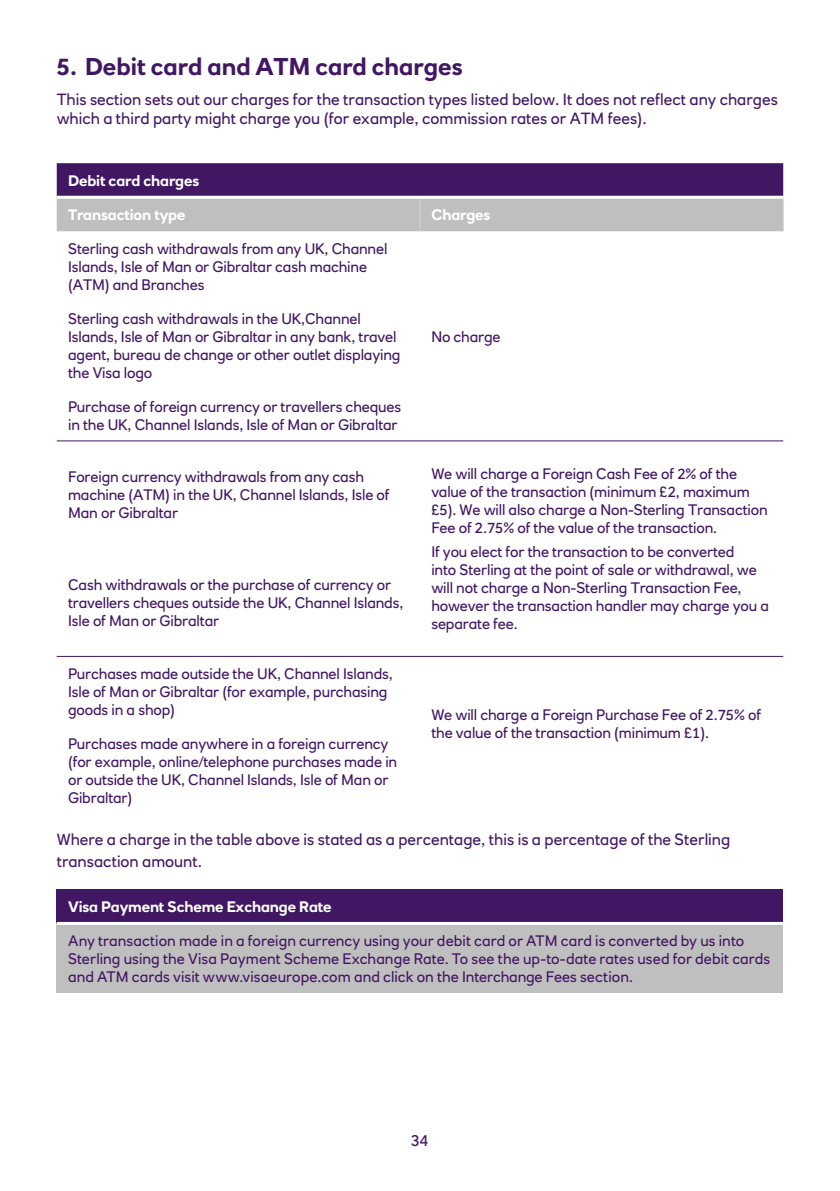
<style>
.page{position:relative;width:840px;height:1191px;background:#fff}
.page>*{position:absolute;margin:0;border:0;box-sizing:border-box;transform-origin:0 0}
.t1{font:700 24px "RN House Sans";color:#411663}
.t2{font:16px/19px "RN House Sans";color:#411663}
.t3{font:15px/18px "RN House Sans";letter-spacing:-.01em;color:#411663}
.t4{font:700 15px "RN House Sans";letter-spacing:-.01em;color:#fff}
</style>
<div class="page">
<svg style="left:57px;top:163px;width:725px;height:68px;background:#806a91"></svg>
<hr style="left:419px;top:199px;width:1px;height:32px;background:#d1d3d4">
<hr style="left:782px;top:199px;width:1px;height:32px;background:#d1d3d4">
<hr style="left:57px;top:196px;width:363px;height:3px;background:#fff">
<hr style="left:420px;top:196px;width:363px;height:3px;background:#fff">
<hr style="left:57px;top:440px;width:363px;height:1px;background:#411663">
<hr style="left:420px;top:440px;width:362px;height:1px;background:#411663">
<hr style="left:57px;top:656px;width:363px;height:1px;background:#411663">
<hr style="left:420px;top:656px;width:362px;height:1px;background:#411663">
<div style="left:57px;top:889px;width:725px;height:34px;background:#411663"></div>
<div style="left:57px;top:923px;width:725px;height:70px;background:#c0bfbf"></div>
<hr style="left:57px;top:922px;width:725px;height:3px;background:#fff">
<h1 class="t1" style="left:57px;top:51px;width:407px">5. Debit card and ATM card charges</h1>
<p class="t2" style="left:57px;top:90px;width:722px">This section sets out our charges for the transaction types listed below. It does not reflect any charges which a third party might charge you (for example, commission rates or ATM fees).</p>
<p class="t4" style="left:68px;top:171px;width:133px">Debit card charges</p>
<p class="t4" style="left:68px;top:205px;width:119px">Transaction type</p>
<p class="t4" style="left:431px;top:205px;width:61px">Charges</p>
<p class="t3" style="left:68px;top:239px;width:321px">Sterling cash withdrawals from any UK, Channel<br>Islands, Isle of Man or Gibraltar cash machine (ATM) and Branches</p>
<p class="t3" style="left:431px;top:327px;width:71px">No charge</p>
<p class="t3" style="left:68px;top:309px;width:334px">Sterling cash withdrawals in the UK,Channel Islands, Isle of Man or Gibraltar in any bank, travel agent, bureau de change or other outlet displaying the Visa logo</p>
<p class="t3" style="left:68px;top:397px;width:334px">Purchase of foreign currency or travellers cheques in the UK, Channel Islands, Isle of Man or Gibraltar</p>
<p class="t3" style="left:68px;top:468px;width:323px">Foreign currency withdrawals from any cash machine (ATM) in the UK, Channel Islands, Isle of<br>Man or Gibraltar</p>
<p class="t3" style="left:431px;top:465px;width:338px">We will charge a Foreign Cash Fee of 2% of the value of the transaction (minimum £2, maximum £5). We will also charge a Non-Sterling Transaction Fee of 2.75% of the value of the transaction.</p>
<p class="t3" style="left:431px;top:543px;width:339px">If you elect for the transaction to be converted<br>into Sterling at the point of sale or withdrawal, we will not charge a Non-Sterling Transaction Fee, however the transaction handler may charge you a separate fee.</p>
<p class="t3" style="left:68px;top:576px;width:336px">Cash withdrawals or the purchase of currency or travellers cheques outside the UK, Channel Islands,<br>Isle of Man or Gibraltar</p>
<p class="t3" style="left:68px;top:664px;width:326px">Purchases made outside the UK, Channel Islands,<br>Isle of Man or Gibraltar (for example, purchasing goods in a shop)</p>
<p class="t3" style="left:431px;top:705px;width:331px">We will charge a Foreign Purchase Fee of 2.75% of the value of the transaction (minimum £1).</p>
<p class="t3" style="left:68px;top:734px;width:330px">Purchases made anywhere in a foreign currency (for example, online/telephone purchases made in or outside the UK, Channel Islands, Isle of Man or Gibraltar)</p>
<p class="t2" style="left:57px;top:827px;width:674px;line-height:22px">Where a charge in the table above is stated as a percentage, this is a percentage of the Sterling transaction amount.</p>
<p class="t4" style="left:68px;top:897px;width:265px">Visa Payment Scheme Exchange Rate</p>
<p class="t3" style="left:68px;top:931px;width:703px">Any transaction made in a foreign currency using your debit card or ATM card is converted by us into<br>Sterling using the Visa Payment Scheme Exchange Rate. To see the up-to-date rates used for debit cards and ATM cards visit www.visaeurope.com and click on the Interchange Fees section.</p>
<p class="t2" style="left:411px;top:1131px;width:19px">34</p>
</div>
